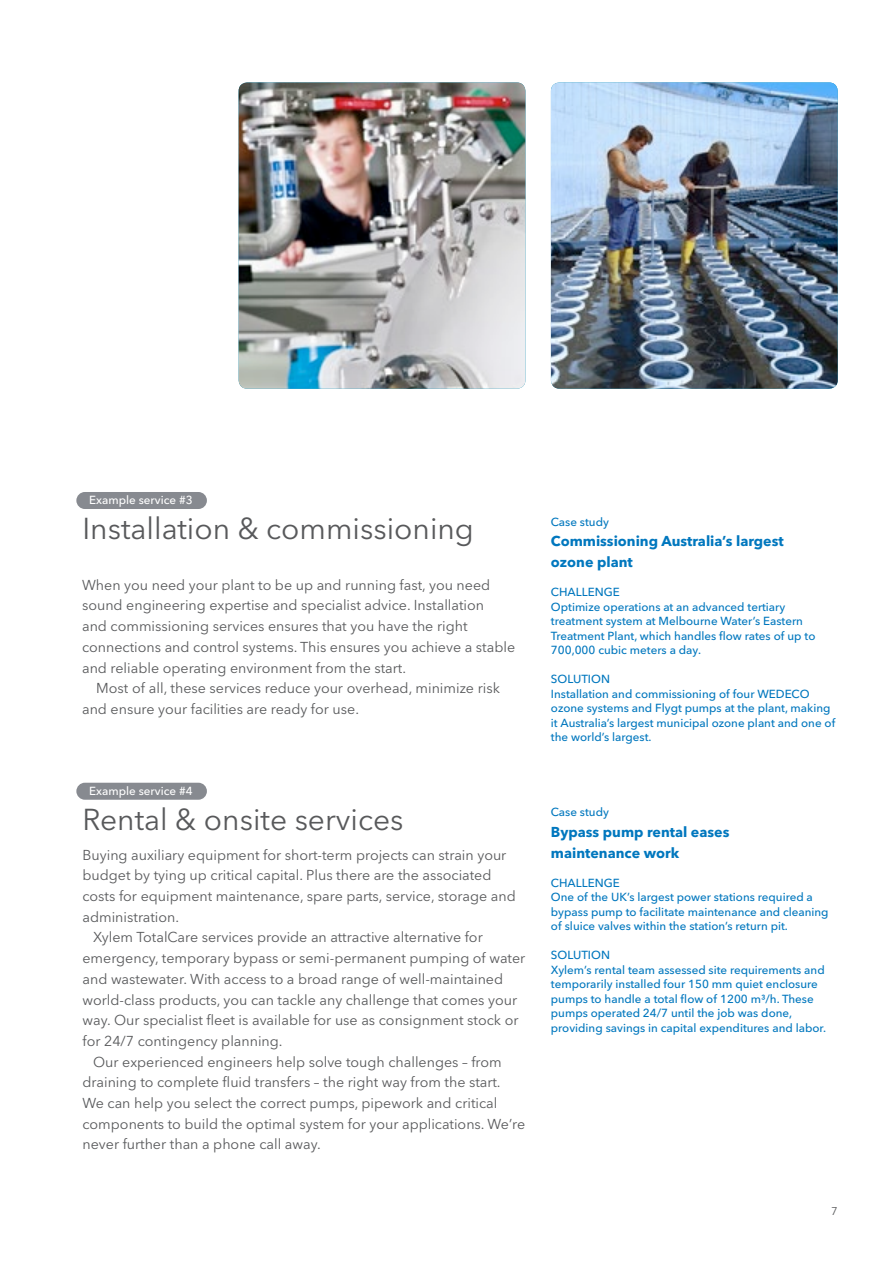
<style>
.page{position:relative;width:893px;height:1263px;background:#fff}
.page>*{position:absolute;margin:0;border:0;box-sizing:border-box;transform-origin:0 0}
.Interior_section{font:30px "Avenir Next LT Pro";color:#58595b}
.Body_text{font:14.25px/20.7px "Avenir Next LT Pro";color:#58595b}
.Body_text-2{font:700 14.25px/20.7px "Avenir Next LT Pro";color:#0077be}
.small_body_text{font:500 11.7px/14.5px "Avenir Next LT Pro";color:#0077be}
.small_body_text-2{font:500 11.7px "Avenir Next LT Pro";color:#fff}
.t1{font:11.25px "Avenir Next LT Pro";color:#58595b}
</style>
<div class="page">
<img style="left:551px;top:82px;width:287px;height:307px">
<img style="left:239px;top:82px;width:286px;height:307px">
<div style="left:76px;top:783px;width:131px;height:17px;background:#878a90;border-radius:9px"></div>
<div style="left:76px;top:492px;width:131px;height:17px;background:#878a90;border-radius:9px"></div>
<p class="small_body_text-2" style="left:89px;top:493px;width:105px">Example service #3</p>
<p class="Interior_section" style="left:82px;top:511px;width:393px">Installation &amp; commissioning</p>
<p class="Body_text" style="left:82px;top:574px;width:435px">When you need your plant to be up and running fast, you need sound engineering expertise and specialist advice. Installation<br>and commissioning services ensures that you have the right connections and control systems. This ensures you achieve a stable and reliable operating environment from the start.</p>
<p class="Body_text" style="left:82px;top:678px;width:419px;text-indent:14px">Most of all, these services reduce your overhead, minimize risk and ensure your facilities are ready for use.</p>
<p class="small_body_text-2" style="left:89px;top:784px;width:105px">Example service #4</p>
<p class="Interior_section" style="left:82px;top:802px;width:323px">Rental &amp; onsite services</p>
<p class="Body_text" style="left:82px;top:844px;width:435px">Buying auxiliary equipment for short-term projects can strain your budget by tying up critical capital. Plus there are the associated costs for equipment maintenance, spare parts, service, storage and administration.</p>
<p class="Body_text" style="left:82px;top:927px;width:444px;text-indent:11px">Xylem TotalCare services provide an attractive alternative for emergency, temporary bypass or semi-permanent pumping of water and wastewater. With access to a broad range of well-maintained world-class products, you can tackle any challenge that comes your way. Our specialist fleet is available for use as consignment stock or for 24/7 contingency planning.</p>
<p class="Body_text" style="left:82px;top:1051px;width:444px;text-indent:11px">Our experienced engineers help solve tough challenges – from draining to complete fluid transfers – the right way from the start.<br>We can help you select the correct pumps, pipework and critical components to build the optimal system for your applications. We’re never further than a phone call away.</p>
<p class="small_body_text" style="left:551px;top:514px;width:60px">Case study</p>
<p class="Body_text-2" style="left:551px;top:531px;width:234px">Commissioning Australia’s largest ozone plant</p>
<p class="small_body_text" style="left:551px;top:585px;width:266px">CHALLENGE<br>Optimize operations at an advanced tertiary treatment system at Melbourne Water’s Eastern Treatment Plant, which handles flow rates of up to 700,000 cubic meters a day.</p>
<p class="small_body_text" style="left:551px;top:672px;width:286px">SOLUTION<br>Installation and commissioning of four WEDECO ozone systems and Flygt pumps at the plant, making it Australia’s largest municipal ozone plant and one of the world’s largest.</p>
<p class="small_body_text" style="left:551px;top:805px;width:60px">Case study</p>
<p class="Body_text-2" style="left:551px;top:821px;width:180px">Bypass pump rental eases maintenance work</p>
<p class="small_body_text" style="left:551px;top:875px;width:279px">CHALLENGE<br>One of the UK’s largest power stations required a bypass pump to facilitate maintenance and cleaning of sluice valves within the station’s return pit.</p>
<p class="small_body_text" style="left:551px;top:948px;width:277px">SOLUTION<br>Xylem’s rental team assessed site requirements and temporarily installed four 150 mm quiet enclosure pumps to handle a total flow of 1200 m³/h. These pumps operated 24/7 until the job was done, providing savings in capital expenditures and labor.</p>
<p class="t1" style="left:831px;top:1205px;width:8px">7</p>
</div>
